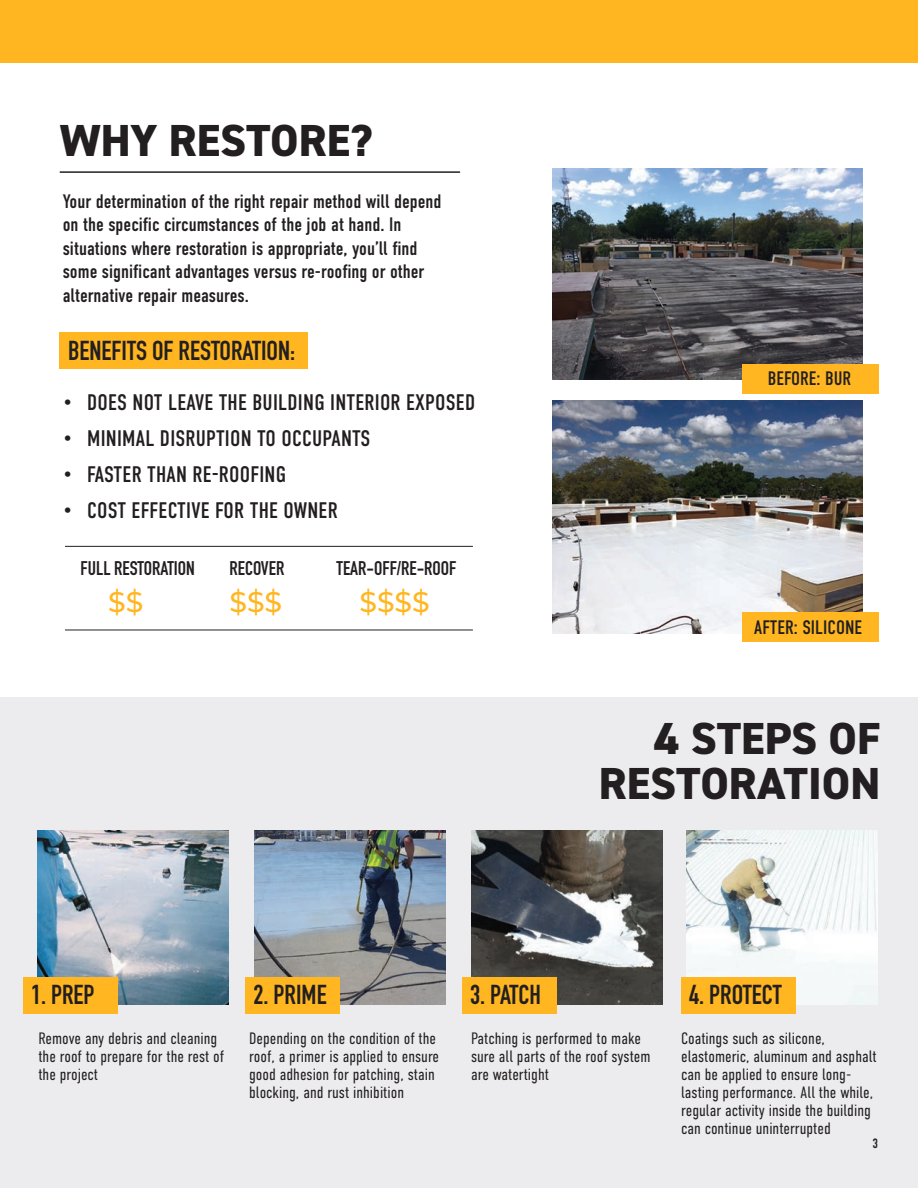
<style>
.page{position:relative;width:918px;height:1188px;background:#fff}
.page>*{position:absolute;margin:0;border:0;box-sizing:border-box;transform-origin:0 0}
.t1{font:800 45px "DIN2014";color:#231f20}
.t2{font:500 28.35px "Montserrat";color:#ffb620}
.t3{font:700 27px "DIN Condensed";color:#231f20}
.t4{font:22.5px "DIN Condensed";letter-spacing:.01em;color:#231f20}
.t5{font:19.5px/23.4px "DIN Condensed";color:#231f20}
.t6{font:700 19.5px "DIN Condensed";color:#231f20}
.t7{font:300 16.5px/18px "DIN Condensed";color:#231f20}
.t8{font:13.5px "DIN Condensed";color:#231f20}
</style>
<div class="page">
<div style="left:0;top:697px;width:918px;height:491px;background:#ececee"></div>
<div style="left:60px;top:333px;width:248px;height:36px;background:#ffb620"></div>
<hr style="left:60px;top:171px;width:400px;height:2px;background:#231f20">
<img style="left:553px;top:169px;width:310px;height:211px">
<img style="left:553px;top:401px;width:310px;height:233px">
<div style="left:742px;top:364px;width:136px;height:30px;background:#ffb620"></div>
<div style="left:742px;top:613px;width:136px;height:29px;background:#ffb620"></div>
<hr style="left:65px;top:546px;width:408px;height:1px;background:#231f20">
<hr style="left:65px;top:630px;width:408px;height:1px;background:#231f20">
<img style="left:37px;top:830px;width:191px;height:174px">
<img style="left:254px;top:830px;width:191px;height:174px">
<img style="left:471px;top:830px;width:191px;height:174px">
<img style="left:687px;top:830px;width:191px;height:174px">
<div style="left:23px;top:977px;width:95px;height:36px;background:#ffb620"></div>
<div style="left:245px;top:977px;width:95px;height:36px;background:#ffb620"></div>
<div style="left:462px;top:977px;width:95px;height:36px;background:#ffb620"></div>
<div style="left:681px;top:977px;width:115px;height:36px;background:#ffb620"></div>
<div style="left:0;top:0;width:918px;height:62px;background:#ffb620"></div>
<p class="t1" style="left:60px;top:111px;width:314px">WHY RESTORE?</p>
<p class="t5" style="left:63px;top:190px;width:380px">Your determination of the right repair method will depend on the specific circumstances of the job at hand. In situations where restoration is appropriate, you’ll find some significant advantages versus re-roofing or other alternative repair measures.</p>
<p class="t3" style="left:68px;top:332px;width:229px">BENEFITS OF RESTORATION:</p>
<p class="t4" style="left:63px;top:390px;width:414px">• DOES NOT LEAVE THE BUILDING INTERIOR EXPOSED</p>
<p class="t4" style="left:63px;top:426px;width:309px">• MINIMAL DISRUPTION TO OCCUPANTS</p>
<p class="t4" style="left:63px;top:462px;width:225px">• FASTER THAN RE-ROOFING</p>
<p class="t4" style="left:63px;top:498px;width:276px">• COST EFFECTIVE FOR THE OWNER</p>
<p class="t6" style="left:81px;top:555px;width:116px">FULL RESTORATION</p>
<p class="t6" style="left:230px;top:555px;width:56px">RECOVER</p>
<p class="t6" style="left:337px;top:555px;width:121px">TEAR-OFF/RE-ROOF</p>
<p class="t2" style="left:108px;top:582px;width:37px">$$</p>
<p class="t2" style="left:229px;top:582px;width:54px">$$$</p>
<p class="t2" style="left:359px;top:582px;width:72px">$$$$</p>
<p class="t5" style="left:768px;top:367px;width:85px">BEFORE: BUR</p>
<p class="t5" style="left:754px;top:616px;width:109px">AFTER: SILICONE</p>
<p class="t1" style="left:654px;top:708px;width:227px">4 STEPS OF</p>
<p class="t1" style="left:599px;top:753px;width:283px">RESTORATION</p>
<p class="t3" style="left:31px;top:976px;width:65px">1. PREP</p>
<p class="t3" style="left:254px;top:976px;width:75px">2. PRIME</p>
<p class="t3" style="left:470px;top:976px;width:73px">3. PATCH</p>
<p class="t3" style="left:689px;top:976px;width:94px">4. PROTECT</p>
<p class="t7" style="left:38px;top:1030px;width:187px">Remove any debris and cleaning the roof to prepare for the rest of the project</p>
<p class="t7" style="left:249px;top:1030px;width:192px">Depending on the condition of the roof, a primer is applied to ensure good adhesion for patching, stain blocking, and rust inhibition</p>
<p class="t7" style="left:471px;top:1030px;width:181px">Patching is performed to make sure all parts of the roof system are watertight</p>
<p class="t7" style="left:681px;top:1030px;width:197px">Coatings such as silicone, elastomeric, aluminum and asphalt can be applied to ensure long&shy;lasting performance. All the while, regular activity inside the building can continue uninterrupted</p>
<p class="t8" style="left:873px;top:1136px;width:7px">3</p>
</div>
